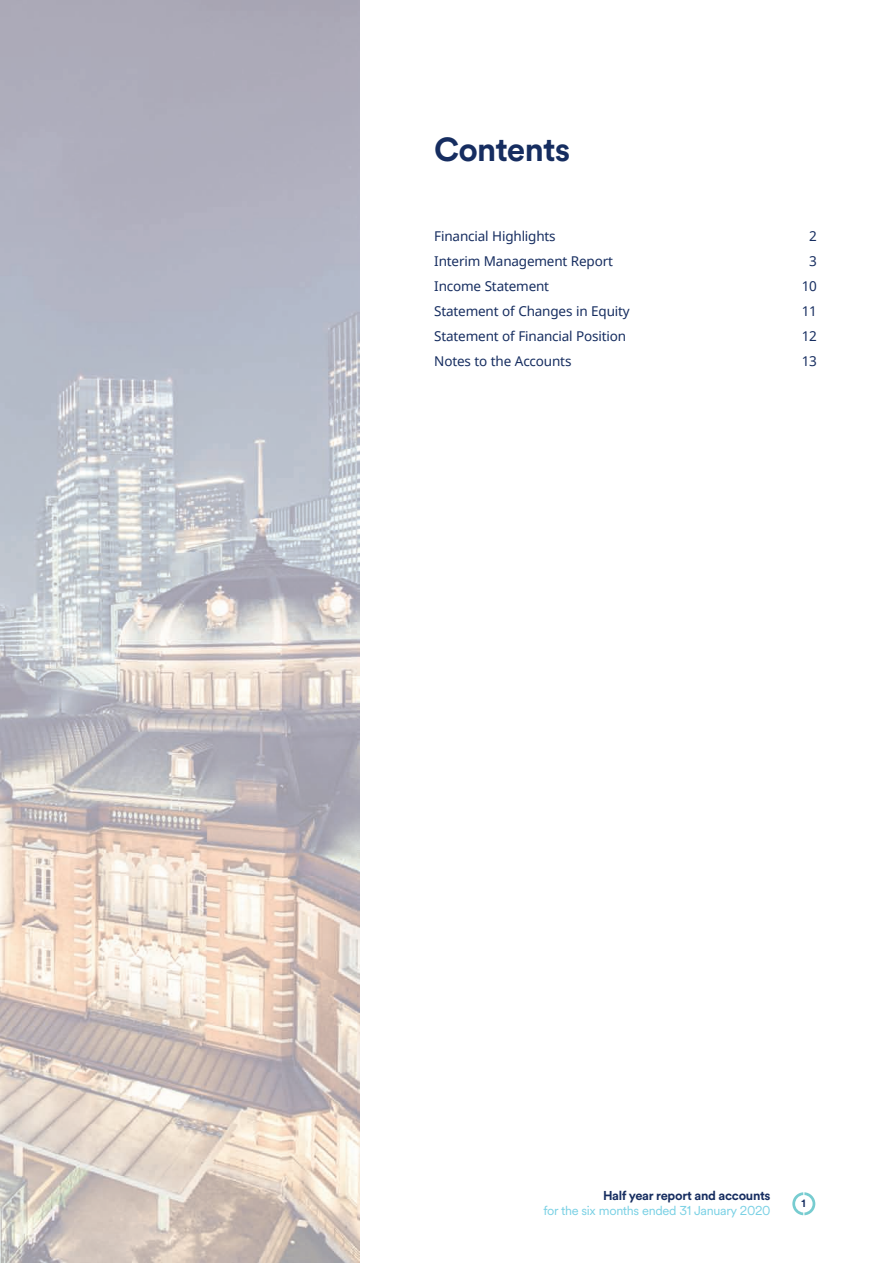
<style>
.page{position:relative;width:893px;height:1263px;background:#fff}
.page>*{position:absolute;margin:0;border:0;box-sizing:border-box;transform-origin:0 0}
.t1{font:700 33px "Schroders Circular";letter-spacing:-.025em;color:#162d60}
.t2{font:13.5px "Noto Sans";letter-spacing:-.015em;color:#162d60}
.t3{font:12.75px "Schroders Circular";letter-spacing:-.025em;color:#78d0e4}
.t4{font:700 12.75px "Schroders Circular";letter-spacing:-.025em;color:#162d60}
.t5{font:700 10.5px "Schroders Circular";color:#162d60}
</style>
<div class="page">
<svg style="left:792px;top:1192px;width:23px;height:23px"></svg>
<img style="left:0;top:0;width:359px;height:1263px">
<h1 class="t1" style="left:434px;top:137px;width:137px">Contents</h1>
<p class="t2" style="left:434px;top:227px;width:123px">Financial Highlights</p>
<p class="t2" style="left:809px;top:227px;width:9px">2</p>
<p class="t2" style="left:434px;top:252px;width:180px">Interim Management Report</p>
<p class="t2" style="left:809px;top:252px;width:9px">3</p>
<p class="t2" style="left:434px;top:277px;width:116px">Income Statement</p>
<p class="t2" style="left:802px;top:277px;width:17px">10</p>
<p class="t2" style="left:434px;top:302px;width:197px">Statement of Changes in Equity</p>
<p class="t2" style="left:802px;top:302px;width:17px">11</p>
<p class="t2" style="left:434px;top:327px;width:193px">Statement of Financial Position</p>
<p class="t2" style="left:802px;top:327px;width:17px">12</p>
<p class="t2" style="left:434px;top:352px;width:139px">Notes to the Accounts</p>
<p class="t2" style="left:802px;top:352px;width:17px">13</p>
<p class="t4" style="left:603px;top:1191px;width:169px">Half year report and accounts</p>
<p class="t3" style="left:543px;top:1206px;width:229px">for the six months ended 31 January 2020</p>
<p class="t5" style="left:802px;top:1200px;width:6px">1</p>
</div>
